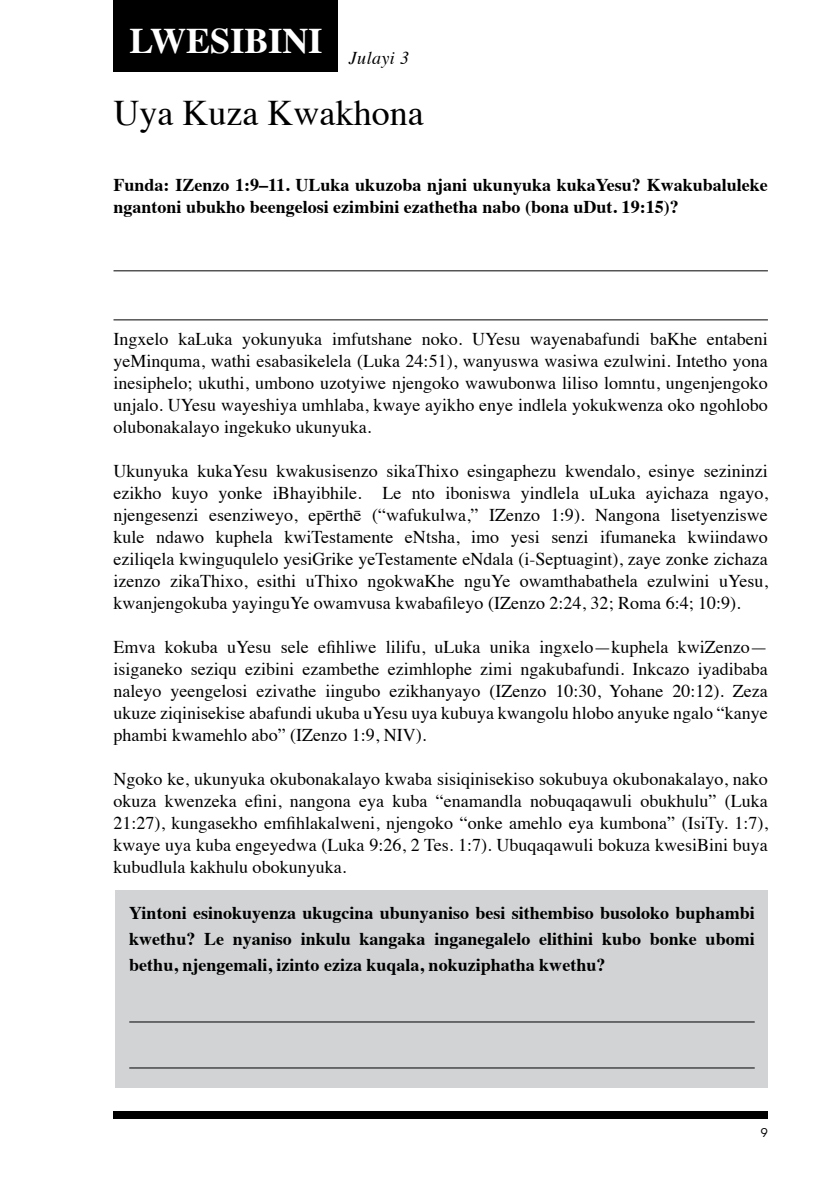
<style>
.page{position:relative;width:840px;height:1191px;background:#fff}
.page>*{position:absolute;margin:0;border:0;box-sizing:border-box;transform-origin:0 0}
.t1{font:36px/72.4px "Times";color:#000;text-align:center}
.t2{font:18px/22px "Times";color:#000;text-align:justify}
.t3{font:700 18px/26px "Times";color:#000}
.t4{font:12px "ITC Avant Garde Std";color:#000}
.s1{font-weight:700;color:#fff}
</style>
<div class="page">
<div style="left:113px;top:1111px;width:654px;height:8px;background:#000"></div>
<div style="left:113px;top:0;width:225px;height:71px;background:#000"></div>
<hr style="left:113px;top:270px;width:654px;height:1px;background:#000">
<hr style="left:113px;top:319px;width:654px;height:1px;background:#000">
<div style="left:115px;top:890px;width:652px;height:197px;background:#d1d3d4"></div>
<hr style="left:129px;top:1067px;width:625px;height:1px;background:#000">
<hr style="left:129px;top:1021px;width:625px;height:1px;background:#000">
<h1 class="t1" style="left:113px;top:2px;width:311px"><span class="s1">LWESIBINI</span> <sub>Julayi</sub> <sub>3<br></sub>Uya Kuza Kwakhona</h1>
<p class="t3" style="left:113px;top:172px;width:655px;line-height:22px">Funda: IZenzo 1:9–11. ULuka ukuzoba njani ukunyuka kukaYesu? Kwakubaluleke ngantoni ubukho beengelosi ezimbini ezathetha nabo (bona uDut. 19:15)?</p>
<p class="t2" style="left:113px;top:327px;width:655px">Ingxelo kaLuka yokunyuka imfutshane noko. UYesu wayenabafundi baKhe entabeni yeMinquma, wathi esabasikelela (Luka 24:51), wanyuswa wasiwa ezulwini. Intetho yona inesiphelo; ukuthi, umbono uzotyiwe njengoko wawubonwa liliso lomntu, ungenjengoko unjalo. UYesu wayeshiya umhlaba, kwaye ayikho enye indlela yokukwenza oko ngohlobo olubonakalayo ingekuko ukunyuka.</p>
<p class="t2" style="left:113px;top:459px;width:655px">Ukunyuka kukaYesu kwakusisenzo sikaThixo esingaphezu kwendalo, esinye sezininzi ezikho kuyo yonke iBhayibhile. Le nto iboniswa yindlela uLuka ayichaza ngayo, njengesenzi esenziweyo, epērthē (“wafukulwa,” IZenzo 1:9). Nangona lisetyenziswe kule ndawo kuphela kwiTestamente eNtsha, imo yesi senzi ifumaneka kwiindawo eziliqela kwinguqulelo yesiGrike yeTestamente eNdala (i-Septuagint), zaye zonke zichaza izenzo zikaThixo, esithi uThixo ngokwaKhe nguYe owamthabathela ezulwini uYesu, kwanjengokuba yayinguYe owamvusa kwabafileyo (IZenzo 2:24, 32; Roma 6:4; 10:9).</p>
<p class="t2" style="left:113px;top:635px;width:655px">Emva kokuba uYesu sele efihliwe lilifu, uLuka unika ingxelo—kuphela kwiZenzo— isiganeko seziqu ezibini ezambethe ezimhlophe zimi ngakubafundi. Inkcazo iyadibaba naleyo yeengelosi ezivathe iingubo ezikhanyayo (IZenzo 10:30, Yohane 20:12). Zeza ukuze ziqinisekise abafundi ukuba uYesu uya kubuya kwangolu hlobo anyuke ngalo “kanye phambi kwamehlo abo” (IZenzo 1:9, NIV).</p>
<p class="t2" style="left:113px;top:767px;width:655px">Ngoko ke, ukunyuka okubonakalayo kwaba sisiqinisekiso sokubuya okubonakalayo, nako okuza kwenzeka efini, nangona eya kuba “enamandla nobuqaqawuli obukhulu” (Luka 21:27), kungasekho emfihlakalweni, njengoko “onke amehlo eya kumbona” (IsiTy. 1:7), kwaye uya kuba engeyedwa (Luka 9:26, 2 Tes. 1:7). Ubuqaqawuli bokuza kwesiBini buya kubudlula kakhulu obokunyuka.</p>
<p class="t3" style="left:129px;top:898px;width:626px;text-align:justify">Yintoni esinokuyenza ukugcina ubunyaniso besi sithembiso busoloko buphambi kwethu? Le nyaniso inkulu kangaka inganegalelo elithini kubo bonke ubomi bethu, njengemali, izinto eziza kuqala, nokuziphatha kwethu?</p>
<p class="t4" style="left:760px;top:1125px;width:8px">9</p>
</div>
